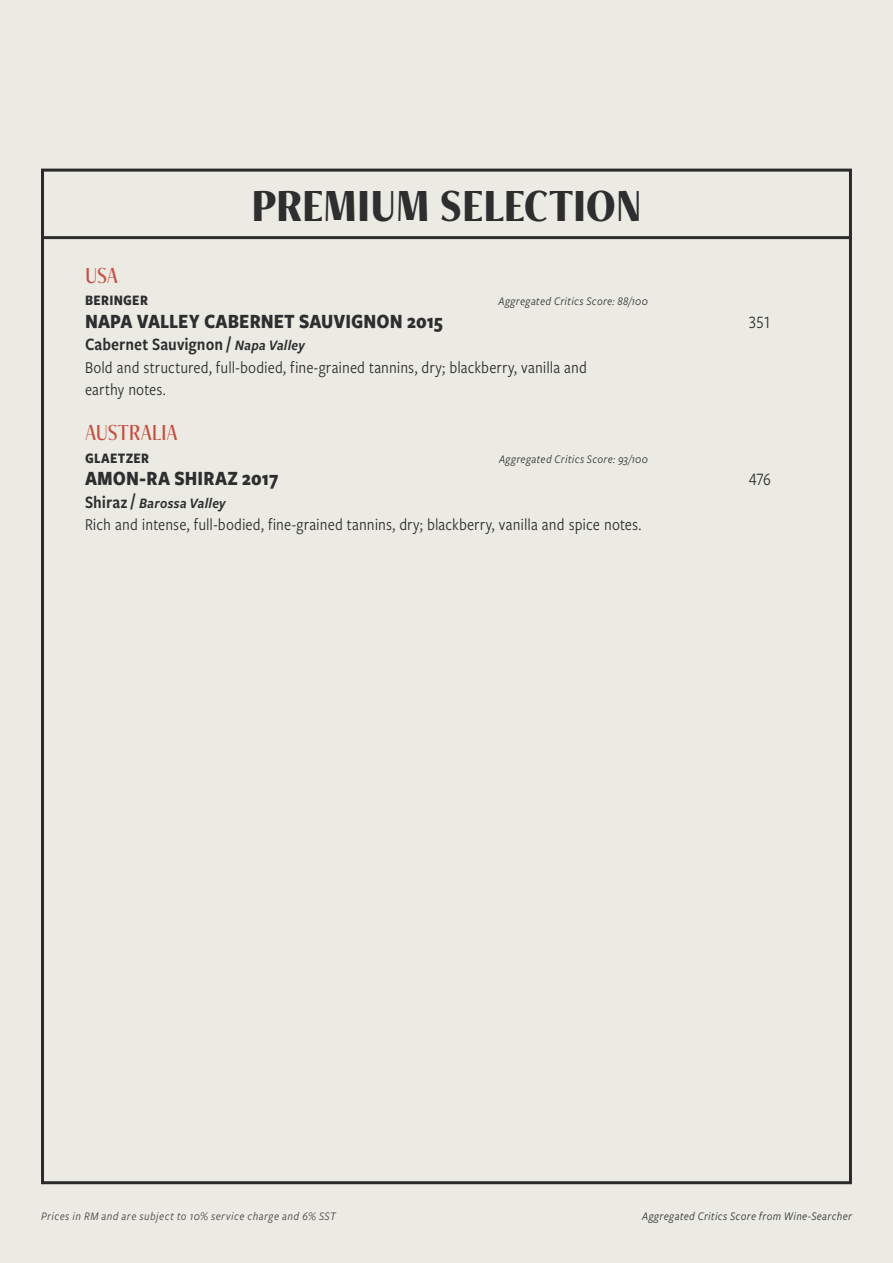
<style>
.page{position:relative;width:893px;height:1263px;background:#ebebe4}
.page>*{position:absolute;margin:0;border:0;box-sizing:border-box;transform-origin:0 0}
.t1{font:700 48px "Freight Neo Cnd Pro";letter-spacing:-.01em;color:#2e2e2f}
.t2{font:24px "Freight Neo Cnd Pro";letter-spacing:-.01em;color:#c94d3d}
.t3{font:700 21px "Freight Sans Cnd Pro";letter-spacing:.005em;color:#2e2e2f}
.t4{font:18px "Freight Sans Cnd Pro Semi";letter-spacing:.005em;color:#2e2e2f}
.t5{font:18px "Freight Sans Cnd Pro";letter-spacing:-.025em;color:#2e2e2f}
.t6{font:17.25px/22.5px "Freight Sans Cnd Pro";letter-spacing:.005em;color:#2e2e2f}
.t7{font:italic 15px "Freight Sans Cnd Pro Semi";letter-spacing:.02em;color:#2e2e2f}
.t8{font:700 15px "Freight Sans Cnd Pro";letter-spacing:.02em;color:#2e2e2f}
.t9{font:italic 12px "Freight Sans Cnd Pro";letter-spacing:.025em;color:#2e2e2f}
.t10{font:italic 12px "Freight Sans Cnd Pro";letter-spacing:.035em;color:#414042}
.s1{font-style:italic;font-size:15px}
.s2{font-style:normal;font-size:18px}
</style>
<div class="page">
<hr style="left:43px;top:236px;width:807px;height:3px;background:#2e2e2f">
<h1 class="t1" style="left:251px;top:177px;width:392px">PREMIUM SELECTION</h1>
<h2 class="t2" style="left:85px;top:260px;width:35px">USA</h2>
<p class="t8" style="left:85px;top:290px;width:64px">BERINGER</p>
<p class="t3" style="left:85px;top:306px;width:360px">NAPA VALLEY CABERNET SAUVIGNON 2015</p>
<p class="t4" style="left:85px;top:332px;width:221px">Cabernet Sauvignon / <span class="s1">Napa Valley</span></p>
<p class="t6" style="left:85px;top:355px;width:503px">Bold and structured, full-bodied, fine-grained tannins, dry; blackberry, vanilla and earthy notes.</p>
<h2 class="t2" style="left:85px;top:418px;width:94px">AUSTRALIA</h2>
<p class="t8" style="left:85px;top:447px;width:66px">GLAETZER</p>
<p class="t3" style="left:85px;top:464px;width:195px">AMON-RA SHIRAZ 2017</p>
<p class="t7" style="left:85px;top:493px;width:142px"><span class="s2">Shiraz /</span> Barossa Valley</p>
<p class="t6" style="left:85px;top:513px;width:558px">Rich and intense, full-bodied, fine-grained tannins, dry; blackberry, vanilla and spice notes.</p>
<p class="t9" style="left:498px;top:293px;width:151px">Aggregated Critics Score: 88/100</p>
<p class="t9" style="left:499px;top:451px;width:151px">Aggregated Critics Score: 93/100</p>
<p class="t5" style="left:749px;top:310px;width:24px">351</p>
<p class="t5" style="left:749px;top:467px;width:24px">476</p>
<p class="t10" style="left:41px;top:1209px;width:296px">Prices in RM and are subject to 10% service charge and 6% SST</p>
<p class="t9" style="left:642px;top:1209px;width:211px">Aggregated Critics Score from Wine-Searcher</p>
</div>
